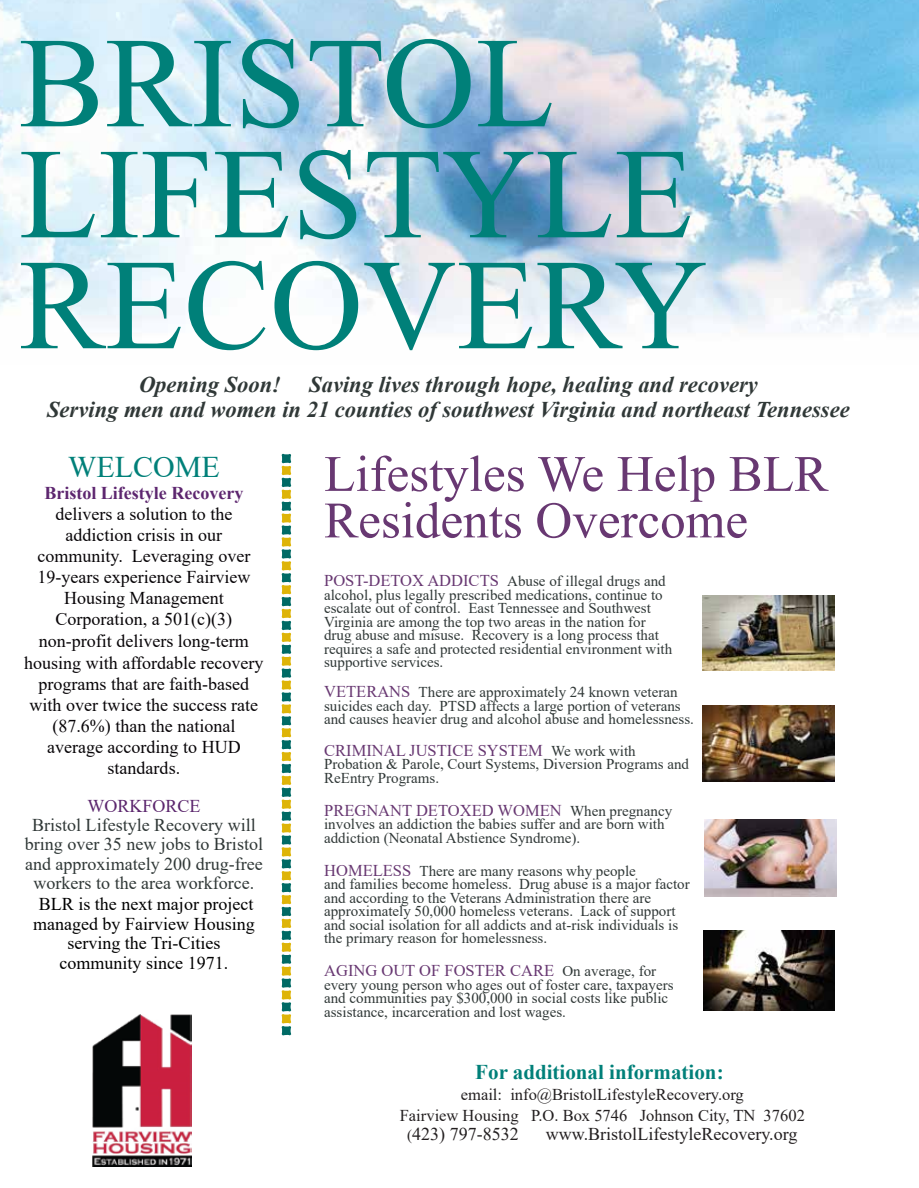
<style>
.page{position:relative;width:919px;height:1188px;background:#fff}
.page>*{position:absolute;margin:0;border:0;box-sizing:border-box;transform-origin:0 0}
.t1{font:129px/111px "Times New Roman";color:#008079}
.t2{font:51px/46.5px "Times New Roman";color:#683872}
.t3{font:30px "Times New Roman";color:#008079}
.t4{font:italic 700 22.5px/25.5px "Times New Roman";color:#303837;text-align:center}
.t5{font:700 21px "Times New Roman";color:#008079}
.t6{font:18px/21.1px "Times New Roman";color:#080508;text-align:center}
.t7{font:18px/19.5px "Times New Roman";color:#303837;text-align:center}
.t8{font:18px/19.5px "Times New Roman";color:#000;text-align:center}
.t9{font:18px "Times New Roman";color:#231f20}
.t10{font:700 18px "Times New Roman";color:#5d266f}
.t11{font:18px "Times New Roman";color:#5b266d}
.t12{font:16.5px "Times New Roman";color:#683872}
.t13{font:16.5px/21px "Times New Roman";color:#231f20;text-align:center}
.t14{font:15px/13.5px "Times New Roman";color:#303837}
.s1{font-size:16.5px;color:#683872}
.s2{font-size:15px;color:#303837}
.s3{font-size:15px}
</style>
<div class="page">
<img style="left:0;top:0;width:918px;height:333px">
<svg style="left:281px;top:453px;width:10px;height:583px"></svg>
<img style="left:92px;top:1015px;width:99px;height:152px">
<img style="left:702px;top:595px;width:131px;height:76px">
<img style="left:702px;top:706px;width:131px;height:76px">
<img style="left:704px;top:819px;width:132px;height:78px">
<img style="left:703px;top:931px;width:131px;height:79px">
<h1 class="t1" style="left:19px;top:24px;width:690px">BRISTOL<br>LIFESTYLE<br>RECOVERY</h1>
<h3 class="t4" style="left:47px;top:371px;width:803px">Opening Soon! Saving lives through hope, healing and recovery<br>Serving men and women in 21 counties of southwest Virginia and northeast Tennessee</h3>
<h3 class="t3" style="left:68px;top:446px;width:153px">WELCOME</h3>
<p class="t10" style="left:44px;top:480px;width:200px">Bristol Lifestyle Recovery</p>
<p class="t6" style="left:24px;top:503px;width:241px">delivers a solution to the addiction crisis in our community. Leveraging over<br>19-years experience Fairview<br>Housing Management<br>Corporation, a 501(c)(3) non-profit delivers long-term housing with affordable recovery programs that are faith-based with over twice the success rate (87.6%) than the national average according to HUD standards.</p>
<p class="t11" style="left:87px;top:793px;width:115px">WORKFORCE</p>
<p class="t7" style="left:25px;top:815px;width:239px">Bristol Lifestyle Recovery will bring over 35 new jobs to Bristol and approximately 200 drug-free workers to the area workforce.</p>
<p class="t8" style="left:33px;top:894px;width:223px">BLR is the next major project managed by Fairview Housing serving the Tri-Cities community since 1971.</p>
<h2 class="t2" style="left:324px;top:449px;width:505px">Lifestyles We Help BLR<br>Residents Overcome</h2>
<p class="t14" style="left:324px;top:574px;width:349px"><span class="s1">POST-DETOX ADDICTS</span> Abuse of illegal drugs and alcohol, plus legally prescribed medications, continue to escalate out of control. East Tennessee and Southwest Virginia are among the top two areas in the nation for drug abuse and misuse. Recovery is a long process that requires a safe and protected residential environment with supportive services.</p>
<p class="t14" style="left:324px;top:685px;width:371px"><span class="s1">VETERANS</span> There are approximately 24 known veteran suicides each day. PTSD affects a large portion of veterans and causes heavier drug and alcohol abuse and homelessness.</p>
<p class="t12" style="left:324px;top:739px;width:313px">CRIMINAL JUSTICE SYSTEM <span class="s2">We work with</span></p>
<p class="t14" style="left:324px;top:757px;width:366px">Probation &amp; Parole, Court Systems, Diversion Programs and<br>ReEntry Programs.</p>
<p class="t12" style="left:324px;top:799px;width:349px">PREGNANT DETOXED WOMEN <span class="s2">When pregnancy</span></p>
<p class="t14" style="left:324px;top:817px;width:342px">involves an addiction the babies suffer and are born with addiction (Neonatal Abstience Syndrome).</p>
<p class="t14" style="left:324px;top:864px;width:367px"><span class="s1">HOMELESS</span> There are many reasons why people<br>and families become homeless. Drug abuse is a major factor and according to the Veterans Administration there are approximately 50,000 homeless veterans. Lack of support and social isolation for all addicts and at-risk individuals is the primary reason for homelessness.</p>
<p class="t12" style="left:324px;top:959px;width:333px">AGING OUT OF FOSTER CARE <span class="s2">On average, for</span></p>
<p class="t14" style="left:324px;top:978px;width:351px">every young person who ages out of foster care, taxpayers and communities pay $300,000 in social costs like public assistance, incarceration and lost wages.</p>
<h3 class="t5" style="left:475px;top:1057px;width:250px">For additional information:</h3>
<p class="t13" style="left:399px;top:1083px;width:406px">email: info@BristolLifestyleRecovery.org<br>Fairview Housing P.O. Box 5746 Johnson City, TN 37602</p>
<p class="t9" style="left:407px;top:1122px;width:113px"><span class="s3">(</span>423) 797-8532</p>
<p class="t9" style="left:545px;top:1122px;width:253px">www.BristolLifestyleRecovery.org</p>
</div>
